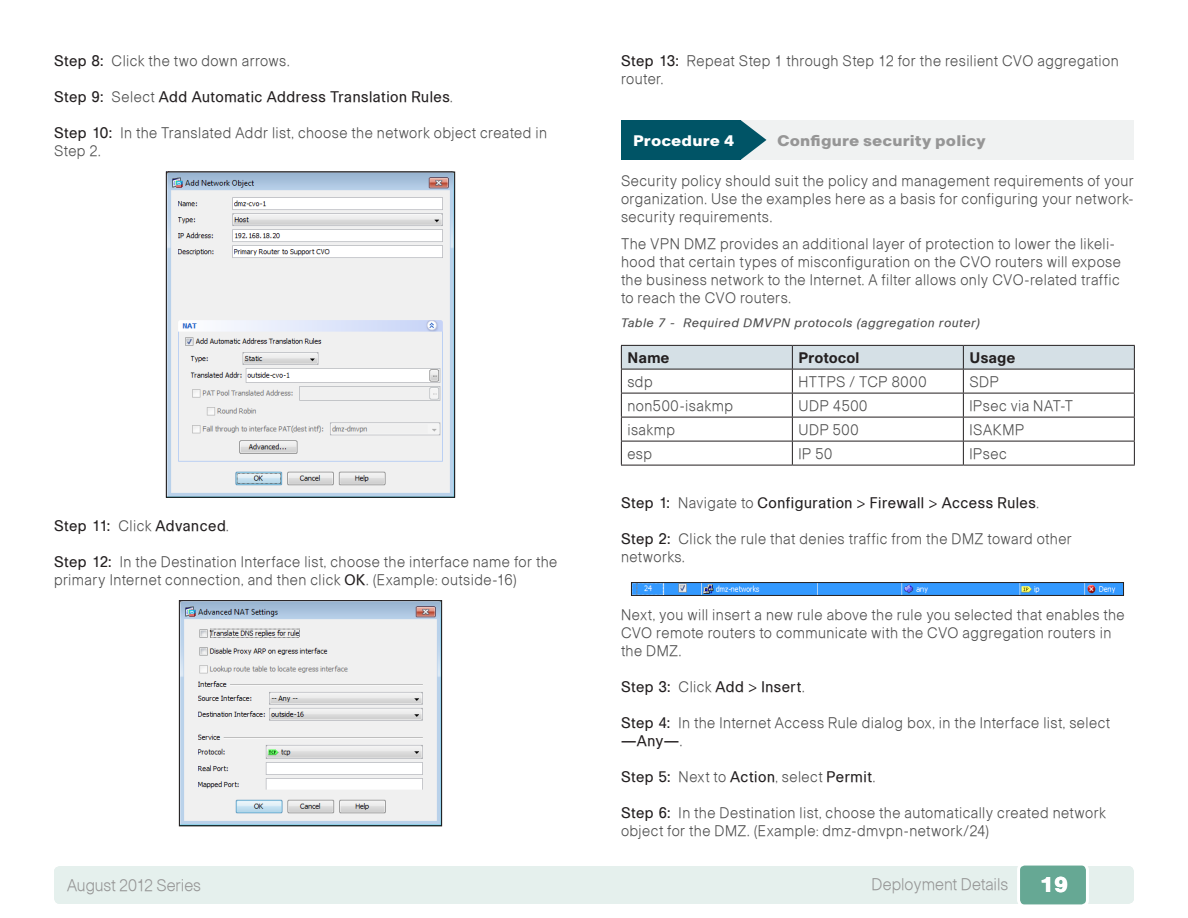
<style>
.page{position:relative;width:1188px;height:918px;background:#fff}
.page>*{position:absolute;margin:0;border:0;box-sizing:border-box;transform-origin:0 0}
.t1{font:900 21px "Cisco";color:#fff}
.t2{font:16.5px "Ciscolight";color:#969696;scale:.95 1}
.t3{font:15px/18px "Ciscolight";letter-spacing:.03em;color:#4d4d4d;scale:.95 1}
.t4{font:15px "Ciscoregular";letter-spacing:.035em;color:#231f20;scale:.95 1}
.t5{font:900 15px "Cisco";letter-spacing:.005em;color:#969696}
.t6{font:700 15px "Cisco";letter-spacing:.03em;color:#231f20;scale:.95 1}
.t7{font:900 15px "Cisco";letter-spacing:.005em;color:#fff}
.t8{font:12px "Ciscooblique";letter-spacing:.045em;color:#4d4d4d}
.s1{font-family:"Cisco";color:#231f20}
.s2{font-family:"Cisco"}
.s3{font-family:"Ciscolight";color:#4d4d4d}
.s4{font-family:"Ciscoregular";color:#231f20}
</style>
<div class="page">
<div style="left:54px;top:866px;width:1080px;height:38px;background:#e5f0ed;border-radius:6px"></div>
<div style="left:1019px;top:864px;width:68px;height:42px;background:#66a894;border-radius:6px"></div>
<div style="left:1017px;top:863px;width:72px;height:44px;border:3px solid #fff;border-radius:6px"></div>
<img style="left:168px;top:174px;width:285px;height:322px">
<div style="left:166px;top:172px;width:289px;height:326px;border:1px solid #231f20"></div>
<img style="left:181px;top:602px;width:259px;height:222px">
<div style="left:179px;top:600px;width:263px;height:226px;border:1px solid #231f20"></div>
<div style="left:621px;top:120px;width:513px;height:40px;background:#f0f2f2"></div>
<div style="left:621px;top:120px;width:120px;height:40px;background:#005466"></div>
<svg style="left:741px;top:120px;width:26px;height:40px"></svg>
<hr style="left:621px;top:465px;width:171px;height:1px;background:#231f20">
<hr style="left:792px;top:465px;width:171px;height:1px;background:#231f20">
<hr style="left:963px;top:465px;width:172px;height:1px;background:#231f20">
<svg style="left:621px;top:345px;width:514px;height:120px"></svg>
<hr style="left:963px;top:369px;width:172px;height:1px;background:#231f20">
<img style="left:633px;top:584px;width:489px;height:10px">
<div style="left:631px;top:582px;width:493px;height:14px;border:1px solid #231f20"></div>
<p class="t3" style="left:54px;top:51px;width:250px"><span class="s1">Step 8:</span> Click the two down arrows.</p>
<p class="t4" style="left:54px;top:88px;width:421px"><span class="s2">Step 9:</span> <span class="s3">Select</span> Add Automatic Address Translation Rules<span class="s3">.</span></p>
<p class="t3" style="left:54px;top:123px;width:521px"><span class="s1">Step 10:</span> In the Translated Addr list, choose the network object created in<br>Step 2.</p>
<p class="t4" style="left:54px;top:517px;width:186px"><span class="s2">Step 11:</span> <span class="s3">Click</span> Advanced<span class="s3">.</span></p>
<p class="t3" style="left:54px;top:552px;width:531px"><span class="s1">Step 12:</span> In the Destination Interface list, choose the interface name for the primary Internet connection, and then click <span class="s4">OK</span>. (Example: outside-16)</p>
<p class="t3" style="left:621px;top:51px;width:525px"><span class="s1">Step 13:</span> Repeat Step 1 through Step 12 for the resilient CVO aggregation router.</p>
<p class="t7" style="left:633px;top:131px;width:103px">Procedure 4</p>
<p class="t5" style="left:777px;top:131px;width:210px">Configure security policy</p>
<p class="t3" style="left:621px;top:171px;width:541px;text-align:justify">Security policy should suit the policy and management requirements of your organization. Use the examples here as a basis for configuring your network&shy;security requirements.</p>
<p class="t3" style="left:621px;top:234px;width:528px">The VPN DMZ provides an additional layer of protection to lower the likeli&shy;hood that certain types of misconfiguration on the CVO routers will expose the business network to the Internet. A filter allows only CVO-related traffic to reach the CVO routers.</p>
<p class="t8" style="left:621px;top:315px;width:361px">Table 7 - Required DMVPN protocols (aggregation router)</p>
<p class="t6" style="left:627px;top:348px;width:46px">Name</p>
<p class="t6" style="left:798px;top:348px;width:66px">Protocol</p>
<p class="t6" style="left:969px;top:348px;width:50px">Usage</p>
<p class="t3" style="left:627px;top:372px;width:28px">sdp</p>
<p class="t3" style="left:798px;top:372px;width:136px">HTTPS / TCP 8000</p>
<p class="t3" style="left:969px;top:372px;width:33px">SDP</p>
<p class="t3" style="left:627px;top:396px;width:113px">non500-isakmp</p>
<p class="t3" style="left:798px;top:396px;width:74px">UDP 4500</p>
<p class="t3" style="left:969px;top:396px;width:111px">IPsec via NAT-T</p>
<p class="t3" style="left:627px;top:420px;width:52px">isakmp</p>
<p class="t3" style="left:798px;top:420px;width:65px">UDP 500</p>
<p class="t3" style="left:969px;top:420px;width:59px">ISAKMP</p>
<p class="t3" style="left:627px;top:444px;width:27px">esp</p>
<p class="t3" style="left:798px;top:444px;width:37px">IP 50</p>
<p class="t3" style="left:969px;top:444px;width:41px">IPsec</p>
<p class="t4" style="left:621px;top:494px;width:441px"><span class="s2">Step 1:</span> <span class="s3">Navigate to</span> Configuration &gt; Firewall &gt; Access Rules<span class="s3">.</span></p>
<p class="t3" style="left:621px;top:530px;width:476px"><span class="s1">Step 2:</span> Click the rule that denies traffic from the DMZ toward other networks.</p>
<p class="t3" style="left:621px;top:605px;width:532px">Next, you will insert a new rule above the rule you selected that enables the<br>CVO remote routers to communicate with the CVO aggregation routers in the DMZ.</p>
<p class="t4" style="left:621px;top:678px;width:195px"><span class="s2">Step 3:</span> <span class="s3">Click</span> Add &gt; Insert<span class="s3">.</span></p>
<p class="t3" style="left:621px;top:713px;width:516px"><span class="s1">Step 4:</span> In the Internet Access Rule dialog box, in the Interface list, select</p>
<p class="t4" style="left:621px;top:732px;width:66px">—Any—<span class="s3">.</span></p>
<p class="t3" style="left:621px;top:767px;width:269px"><span class="s1">Step 5:</span> Next to <span class="s4">Action</span>, select <span class="s4">Permit</span>.</p>
<p class="t3" style="left:621px;top:803px;width:512px"><span class="s1">Step 6:</span> In the Destination list, choose the automatically created network object for the DMZ. (Example: dmz-dmvpn-network/24)</p>
<p class="t2" style="left:67px;top:875px;width:142px">August 2012 Series</p>
<p class="t2" style="left:872px;top:874px;width:146px">Deployment Details</p>
<h1 class="t1" style="left:1039px;top:872px;width:31px">19</h1>
</div>
